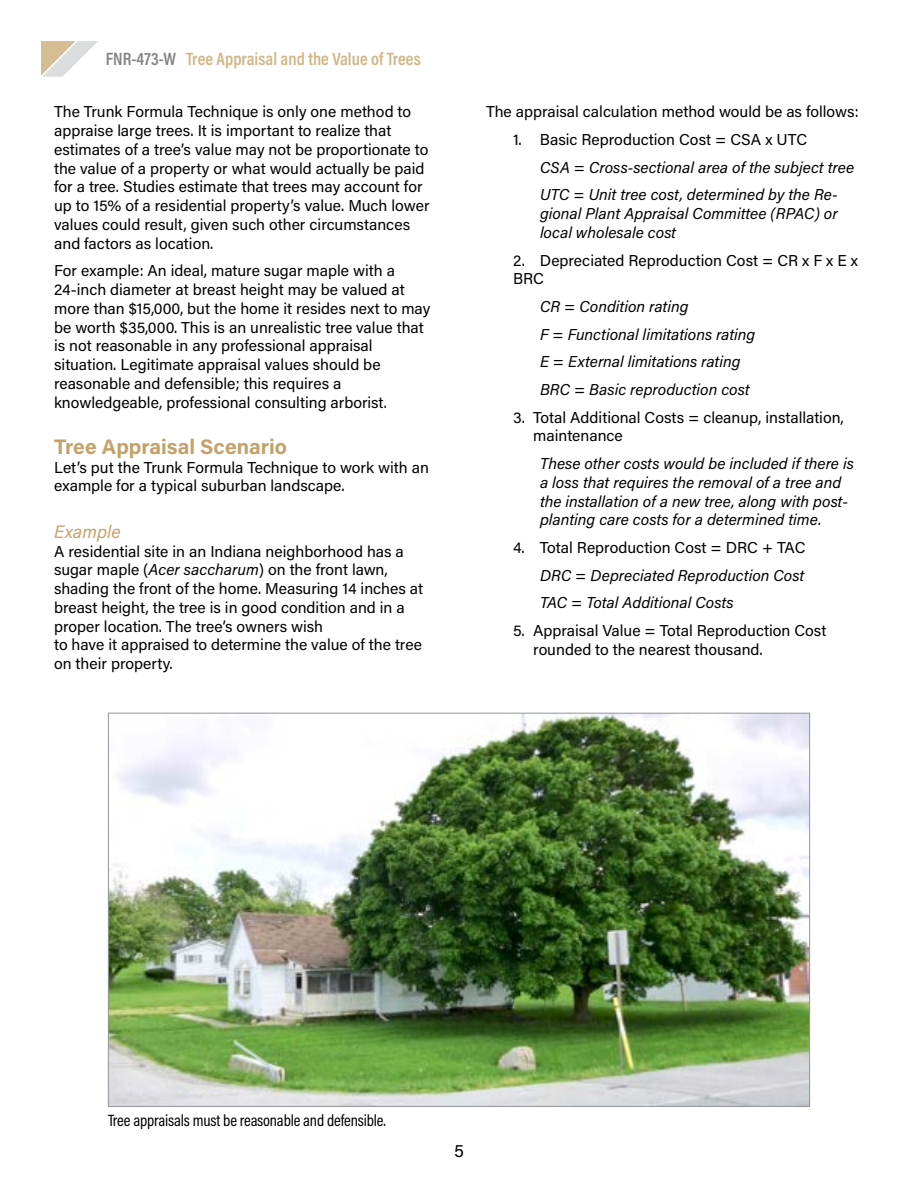
<style>
.page{position:relative;width:918px;height:1188px;background:#fff}
.page>*{position:absolute;margin:0;border:0;box-sizing:border-box;transform-origin:0 0}
.HEADING_1{font:700 21px "Acumin Pro";color:#c4a168}
.t1{font:600 18px "Acumin Pro Cond";color:#d1b587}
.HEADING_3{font:italic 18px "Acumin Pro";color:#c4a168}
.t2{font:18px "Acumin Pro";color:#000}
.Text{font:16.5px "Acumin Pro Cond";letter-spacing:-.01em;color:#000}
.Text-2{font:15.75px/18.8px "Acumin Pro";color:#000}
.t3{font:italic 15.75px/18.8px "Acumin Pro";color:#000;text-align:justify}
.List_Paragraph{font:15.75px/18.8px "Acumin Pro";color:#000}
.s1{color:#808285}
.s2{font-style:italic}
</style>
<div class="page">
<svg style="left:41px;top:41px;width:57px;height:36px"></svg>
<img style="left:110px;top:715px;width:698px;height:390px">
<p class="t1" style="left:106px;top:47px;width:316px"><span class="s1">FNR-473-W</span> Tree Appraisal and the Value of Trees</p>
<p class="Text-2" style="left:54px;top:102px;width:377px">The Trunk Formula Technique is only one method to appraise large trees. It is important to realize that estimates of a tree’s value may not be proportionate to the value of a property or what would actually be paid for a tree. Studies estimate that trees may account for up to 15% of a residential property’s value. Much lower values could result, given such other circumstances and factors as location.</p>
<p class="Text-2" style="left:54px;top:261px;width:378px">For example: An ideal, mature sugar maple with a 24-inch diameter at breast height may be valued at more than $15,000, but the home it resides next to may be worth $35,000. This is an unrealistic tree value that is not reasonable in any professional appraisal situation. Legitimate appraisal values should be reasonable and defensible; this requires a knowledgeable, professional consulting arborist.</p>
<p class="HEADING_1" style="left:54px;top:432px;width:234px">Tree Appraisal Scenario</p>
<p class="Text-2" style="left:54px;top:457px;width:376px">Let’s put the Trunk Formula Technique to work with an example for a typical suburban landscape.</p>
<p class="HEADING_3" style="left:54px;top:519px;width:68px">Example</p>
<p class="Text-2" style="left:54px;top:541px;width:371px">A residential site in an Indiana neighborhood has a sugar maple (<span class="s2">Acer saccharum</span>) on the front lawn, shading the front of the home. Measuring 14 inches at breast height, the tree is in good condition and in a proper location. The tree’s owners wish<br>to have it appraised to determine the value of the tree on their property.</p>
<p class="Text-2" style="left:486px;top:102px;width:374px">The appraisal calculation method would be as follows:</p>
<p class="List_Paragraph" style="left:513px;top:130px;width:296px">1. Basic Reproduction Cost = CSA x UTC</p>
<p class="t3" style="left:540px;top:157px;width:316px">CSA = Cross-sectional area of the subject tree</p>
<p class="t3" style="left:540px;top:185px;width:299px">UTC = Unit tree cost, determined by the Re&shy;gional Plant Appraisal Committee (RPAC) or local wholesale cost</p>
<p class="List_Paragraph" style="left:513px;top:250px;width:346px">2. Depreciated Reproduction Cost = CR x F x E x<br>BRC</p>
<p class="t3" style="left:540px;top:296px;width:150px">CR = Condition rating</p>
<p class="t3" style="left:540px;top:324px;width:217px">F = Functional limitations rating</p>
<p class="t3" style="left:540px;top:352px;width:202px">E = External limitations rating</p>
<p class="t3" style="left:540px;top:379px;width:211px">BRC = Basic reproduction cost</p>
<p class="List_Paragraph" style="left:533px;top:407px;width:312px;text-indent:-20px">3. Total Additional Costs = cleanup, installation, maintenance</p>
<p class="t3" style="left:540px;top:453px;width:315px;text-align:left">These other costs would be included if there is a loss that requires the removal of a tree and the installation of a new tree, along with post&shy;planting care costs for a determined time.</p>
<p class="List_Paragraph" style="left:513px;top:537px;width:294px">4. Total Reproduction Cost = DRC + TAC</p>
<p class="t3" style="left:540px;top:565px;width:266px">DRC = Depreciated Reproduction Cost</p>
<p class="t3" style="left:540px;top:593px;width:195px">TAC = Total Additional Costs</p>
<p class="List_Paragraph" style="left:533px;top:620px;width:295px;text-indent:-20px">5. Appraisal Value = Total Reproduction Cost rounded to the nearest thousand.</p>
<p class="Text" style="left:108px;top:1110px;width:279px">Tree appraisals must be reasonable and defensible.</p>
<p class="t2" style="left:454px;top:1138px;width:11px">5</p>
</div>
